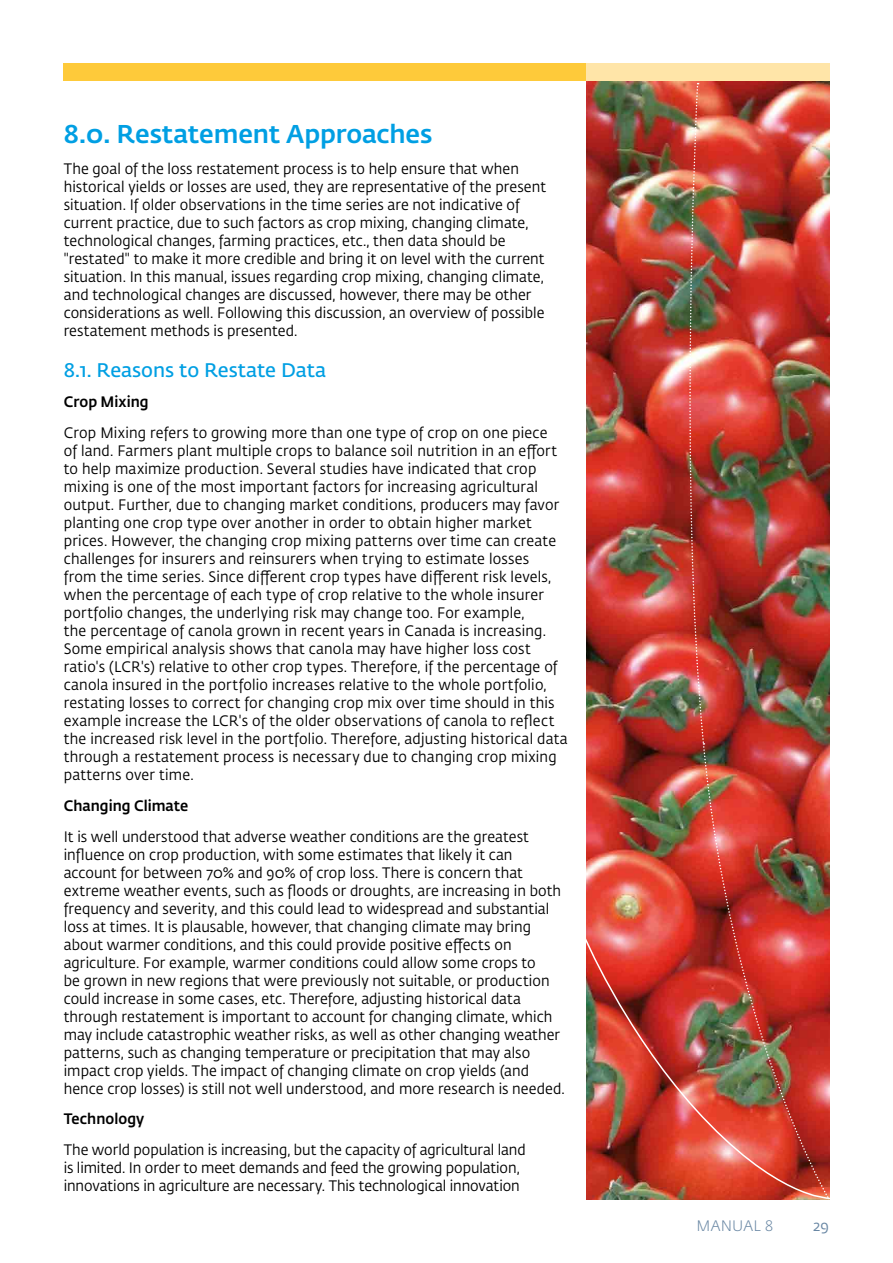
<style>
.page{position:relative;width:893px;height:1263px;background:#fff}
.page>*{position:absolute;margin:0;border:0;box-sizing:border-box;transform-origin:0 0}
.t1{font:500 25.5px "Fedra Sans Pro";letter-spacing:-.005em;color:#009fe3}
.t2{font:600 19.5px "Fedra Sans Pro";color:#009fe3}
.t3{font:15px/18px "Fedra Sans Pro";letter-spacing:.01em;color:#000;scale:.95 1}
.t4{font:500 15px "Fedra Sans Pro";letter-spacing:.005em;color:#000;scale:.95 1}
.t5{font:300 15px "Fedra Sans Pro";letter-spacing:.01em;color:#6987a4}
.t6{font:15px "Fedra Sans Pro";color:#6987a4}
</style>
<div class="page">
<img style="left:586px;top:81px;width:243px;height:852px">
<img style="left:586px;top:933px;width:244px;height:267px">
<img style="left:702px;top:745px;width:128px;height:454px">
<img style="left:679px;top:83px;width:26px;height:662px">
<div style="left:64px;top:64px;width:522px;height:17px;background:#feca3a"></div>
<div style="left:586px;top:64px;width:243px;height:17px;background:#ffe5a8"></div>
<h1 class="t1" style="left:64px;top:115px;width:370px">8.0. Restatement Approaches</h1>
<p class="t3" style="left:64px;top:159px;width:509px">The goal of the loss restatement process is to help ensure that when historical yields or losses are used, they are representative of the present situation. If older observations in the time series are not indicative of current practice, due to such factors as crop mixing, changing climate, technological changes, farming practices, etc., then data should be "restated" to make it more credible and bring it on level with the current situation. In this manual, issues regarding crop mixing, changing climate, and technological changes are discussed, however, there may be other considerations as well. Following this discussion, an overview of possible restatement methods is presented.</p>
<h2 class="t2" style="left:64px;top:356px;width:264px">8.1. Reasons to Restate Data</h2>
<p class="t4" style="left:64px;top:391px;width:91px">Crop Mixing</p>
<p class="t3" style="left:64px;top:423px;width:532px">Crop Mixing refers to growing more than one type of crop on one piece<br>of land. Farmers plant multiple crops to balance soil nutrition in an effort to help maximize production. Several studies have indicated that crop mixing is one of the most important factors for increasing agricultural output. Further, due to changing market conditions, producers may favor planting one crop type over another in order to obtain higher market prices. However, the changing crop mixing patterns over time can create challenges for insurers and reinsurers when trying to estimate losses<br>from the time series. Since different crop types have different risk levels, when the percentage of each type of crop relative to the whole insurer portfolio changes, the underlying risk may change too. For example,<br>the percentage of canola grown in recent years in Canada is increasing.<br>Some empirical analysis shows that canola may have higher loss cost ratio's (LCR's) relative to other crop types. Therefore, if the percentage of canola insured in the portfolio increases relative to the whole portfolio, restating losses to correct for changing crop mix over time should in this example increase the LCR's of the older observations of canola to reflect the increased risk level in the portfolio. Therefore, adjusting historical data through a restatement process is necessary due to changing crop mixing patterns over time.</p>
<p class="t4" style="left:64px;top:794px;width:133px">Changing Climate</p>
<p class="t3" style="left:64px;top:827px;width:529px">It is well understood that adverse weather conditions are the greatest influence on crop production, with some estimates that likely it can account for between 70% and 90% of crop loss. There is concern that extreme weather events, such as floods or droughts, are increasing in both frequency and severity, and this could lead to widespread and substantial loss at times. It is plausable, however, that changing climate may bring about warmer conditions, and this could provide positive effects on agriculture. For example, warmer conditions could allow some crops to<br>be grown in new regions that were previously not suitable, or production could increase in some cases, etc. Therefore, adjusting historical data through restatement is important to account for changing climate, which may include catastrophic weather risks, as well as other changing weather patterns, such as changing temperature or precipitation that may also impact crop yields. The impact of changing climate on crop yields (and hence crop losses) is still not well understood, and more research is needed.</p>
<p class="t4" style="left:64px;top:1108px;width:86px">Technology</p>
<p class="t3" style="left:64px;top:1140px;width:488px">The world population is increasing, but the capacity of agricultural land is limited. In order to meet demands and feed the growing population, innovations in agriculture are necessary. This technological innovation</p>
<p class="t5" style="left:697px;top:1216px;width:78px">MANUAL 8</p>
<p class="t6" style="left:813px;top:1215px;width:18px">29</p>
</div>
